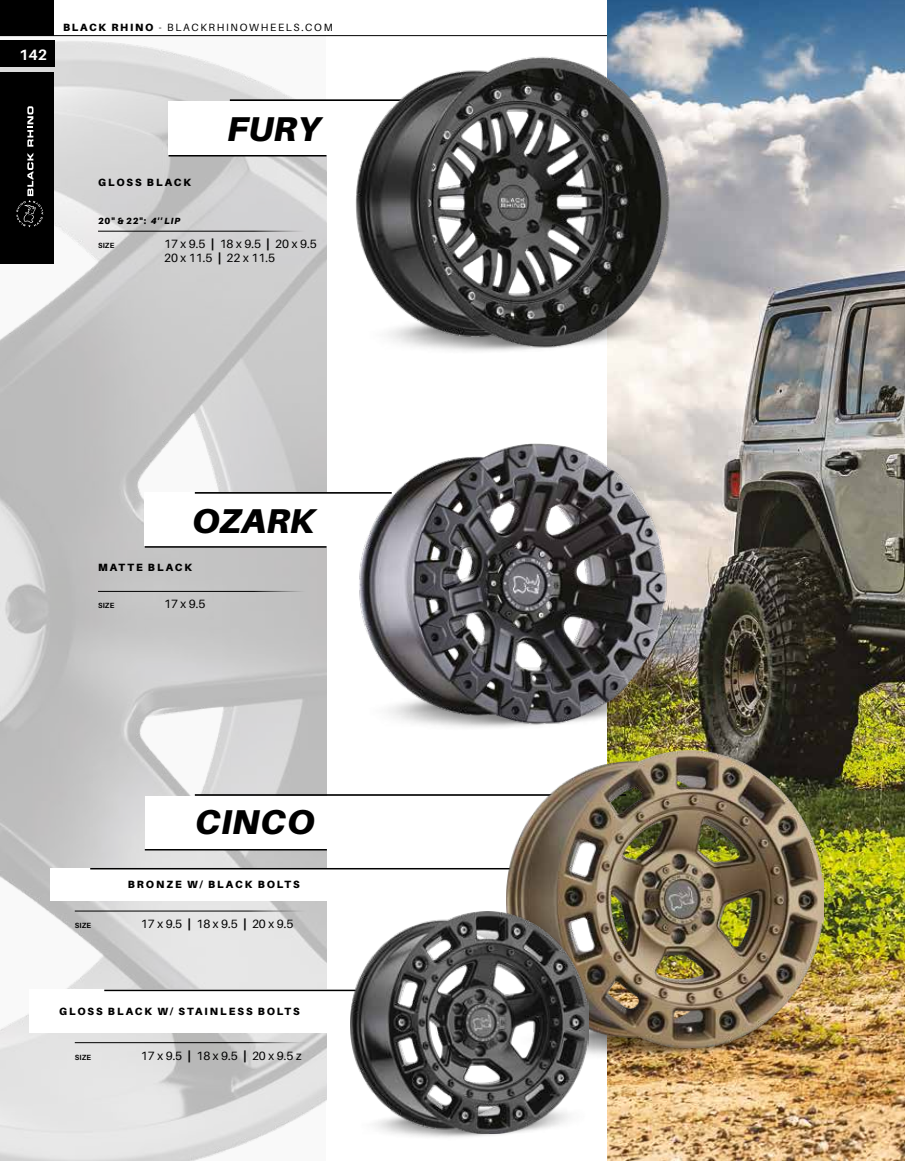
<style>
.page{position:relative;width:905px;height:1161px;background:#fff}
.page>*{position:absolute;margin:0;border:0;box-sizing:border-box;transform-origin:0 0}
.t1{font:italic 900 34.5px "Aileron";letter-spacing:.01em;color:#000}
.t2{font:700 15px "Aileron";color:#fff}
.t3{font:12px/13.5px "Aileron";color:#000}
.t4{font:900 10.5px "Aileron";letter-spacing:.185em;color:#000}
.t5{font:10.5px "Aileron";letter-spacing:.16em;color:#000}
.t6{font:900 9px "Aileron";color:#000}
.t7{font:700 7.5px "Aileron";letter-spacing:.01em;color:#000}
.s1{font-weight:900}
.s2{font-style:italic}
</style>
<div class="page">
<img style="left:0;top:41px;width:326px;height:1120px">
<hr style="left:0;top:35px;width:824px;height:1px;background:#000">
<img style="left:608px;top:0;width:296px;height:1161px">
<div style="left:145px;top:796px;width:183px;height:54px;background:#fff"></div>
<hr style="left:195px;top:794px;width:431px;height:2px;background:#000">
<hr style="left:145px;top:849px;width:182px;height:2px;background:#000">
<img style="left:588px;top:745px;width:236px;height:328px">
<img style="left:391px;top:904px;width:121px;height:234px">
<div style="left:168px;top:101px;width:162px;height:54px;background:#fff"></div>
<div style="left:145px;top:492px;width:185px;height:54px;background:#fff"></div>
<hr style="left:230px;top:99px;width:182px;height:2px;background:#000">
<hr style="left:195px;top:492px;width:197px;height:2px;background:#000">
<img style="left:607px;top:417px;width:65px;height:327px">
<hr style="left:168px;top:155px;width:158px;height:2px;background:#000">
<hr style="left:145px;top:546px;width:181px;height:2px;background:#000">
<hr style="left:75px;top:911px;width:240px;height:1px;background:#000">
<hr style="left:75px;top:1042px;width:240px;height:1px;background:#000">
<div style="left:50px;top:868px;width:277px;height:33px;background:#fff"></div>
<div style="left:30px;top:990px;width:297px;height:43px;background:#fff"></div>
<hr style="left:90px;top:868px;width:449px;height:1px;background:#000">
<hr style="left:104px;top:990px;width:271px;height:1px;background:#000">
<hr style="left:98px;top:231px;width:215px;height:1px;background:#000">
<hr style="left:98px;top:591px;width:215px;height:1px;background:#000">
<div style="left:0;top:40px;width:54px;height:28px;background:#000"></div>
<div style="left:0;top:0;width:54px;height:36px;background:#000"></div>
<div style="left:0;top:72px;width:54px;height:192px;background:#000"></div>
<svg style="left:16px;top:153px;width:27px;height:74px"></svg>
<svg style="left:27px;top:106px;width:6px;height:41px"></svg>
<img style="left:507px;top:751px;width:317px;height:297px">
<img style="left:350px;top:911px;width:238px;height:222px">
<img style="left:355px;top:430px;width:315px;height:315px">
<img style="left:355px;top:34px;width:315px;height:335px">
<p class="t2" style="left:19px;top:46px;width:30px">142</p>
<p class="t5" style="left:63px;top:21px;width:271px"><span class="s1">BLACK RHINO</span> - BLACKRHINOWHEELS.COM</p>
<h1 class="t1" style="left:227px;top:109px;width:95px">FURY</h1>
<p class="t4" style="left:98px;top:176px;width:95px">GLOSS BLACK</p>
<p class="t6" style="left:98px;top:216px;width:84px">20" &amp; 22": <span class="s2">4'' LIP</span></p>
<p class="t7" style="left:98px;top:241px;width:18px">SIZE</p>
<p class="t3" style="left:164px;top:237px;width:154px">17 x 9.5 <span class="s1">|</span> 18 x 9.5 <span class="s1">|</span> 20 x 9.5<br>20 x 11.5 <span class="s1">|</span> 22 x 11.5</p>
<h1 class="t1" style="left:192px;top:500px;width:124px">OZARK</h1>
<p class="t4" style="left:98px;top:561px;width:96px">MATTE BLACK</p>
<p class="t7" style="left:98px;top:601px;width:18px">SIZE</p>
<p class="t3" style="left:164px;top:598px;width:43px">17 x 9.5</p>
<h1 class="t1" style="left:195px;top:802px;width:121px">CINCO</h1>
<p class="t4" style="left:128px;top:879px;width:173px">BRONZE W/ BLACK BOLTS</p>
<p class="t7" style="left:75px;top:921px;width:18px">SIZE</p>
<p class="t3" style="left:141px;top:917px;width:154px">17 x 9.5 <span class="s1">|</span> 18 x 9.5 <span class="s1">|</span> 20 x 9.5</p>
<p class="t4" style="left:59px;top:1006px;width:242px">GLOSS BLACK W/ STAINLESS BOLTS</p>
<p class="t7" style="left:75px;top:1053px;width:18px">SIZE</p>
<p class="t3" style="left:141px;top:1049px;width:162px">17 x 9.5 <span class="s1">|</span> 18 x 9.5 <span class="s1">|</span> 20 x 9.5 z</p>
</div>
